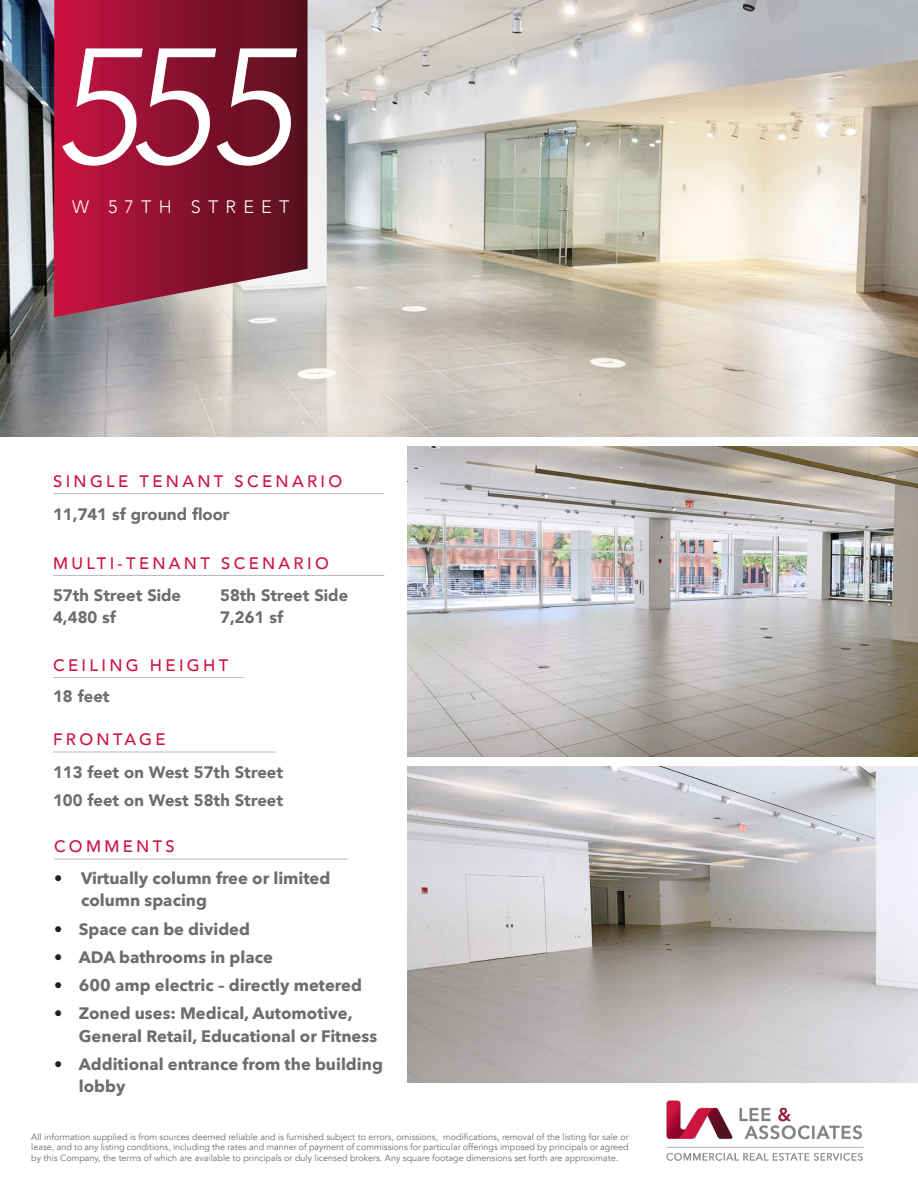
<style>
.page{position:relative;width:918px;height:1188px;background:#fff}
.page>*{position:absolute;margin:0;border:0;box-sizing:border-box;transform-origin:0 0}
.t1{font:italic 300 162.9px "Avenir";color:#fff}
.t2{font:300 18px "Avenir";letter-spacing:.4em;color:#fff}
.t3{font:700 16.5px/22px "Avenir Next";color:#6c6d70}
.t4{font:900 16.5px/22px "Avenir";color:#6c6d70}
.t5{font:500 16.5px "Avenir";letter-spacing:.2em;color:#cd1141}
.t6{font:9px/10.5px "Avenir";color:#6c6d70;text-align:justify}
.s1{color:#231f20}
</style>
<div class="page">
<img style="left:0;top:0;width:918px;height:436px">
<img style="left:666px;top:1100px;width:198px;height:61px">
<hr style="left:53px;top:493px;width:331px;height:1px;background:#b8b9bc">
<hr style="left:54px;top:859px;width:293px;height:1px;background:#b8b9bc">
<hr style="left:53px;top:677px;width:191px;height:1px;background:#b8b9bc">
<hr style="left:53px;top:752px;width:223px;height:1px;background:#b8b9bc">
<img style="left:407px;top:446px;width:511px;height:311px">
<img style="left:407px;top:767px;width:511px;height:315px">
<hr style="left:53px;top:575px;width:331px;height:1px;background:#b8b9bc">
<svg style="left:54px;top:0;width:254px;height:317px;background:#921f3b"></svg>
<p class="t1" style="left:53px;top:11px;width:241px">555</p>
<p class="t2" style="left:72px;top:196px;width:219px">W 57TH STREET</p>
<p class="t5" style="left:53px;top:467px;width:291px">SINGLE TENANT SCENARIO</p>
<p class="t4" style="left:53px;top:503px;width:178px">11,741 sf ground floor</p>
<p class="t5" style="left:53px;top:549px;width:277px">MULTI-TENANT SCENARIO</p>
<p class="t4" style="left:220px;top:584px;width:129px">58th Street Side<br>7,261 sf</p>
<p class="t4" style="left:53px;top:584px;width:129px">57th Street Side<br>4,480 sf</p>
<p class="t5" style="left:53px;top:651px;width:177px">CEILING HEIGHT</p>
<p class="t4" style="left:53px;top:685px;width:58px">18 feet</p>
<p class="t5" style="left:53px;top:725px;width:114px">FRONTAGE</p>
<p class="t4" style="left:53px;top:761px;width:232px">113 feet on West 57th Street</p>
<p class="t4" style="left:53px;top:789px;width:232px">100 feet on West 58th Street</p>
<p class="t5" style="left:54px;top:832px;width:122px">COMMENTS</p>
<p class="t3" style="left:81px;top:867px;width:251px;text-indent:-27px"><span class="s1">•</span> Virtually column free or limited column spacing</p>
<p class="t3" style="left:54px;top:917px;width:198px"><span class="s1">•</span> Space can be divided</p>
<p class="t3" style="left:54px;top:946px;width:221px"><span class="s1">•</span> ADA bathrooms in place</p>
<p class="t3" style="left:54px;top:974px;width:310px"><span class="s1">•</span> 600 amp electric – directly metered</p>
<p class="t3" style="left:79px;top:1002px;width:300px;text-indent:-25px"><span class="s1">•</span> Zoned uses: Medical, Automotive,<br>General Retail, Educational or Fitness</p>
<p class="t3" style="left:79px;top:1053px;width:306px;text-indent:-25px"><span class="s1">•</span> Additional entrance from the building lobby</p>
<p class="t6" style="left:31px;top:1131px;width:599px">All information supplied is from sources deemed reliable and is furnished subject to errors, omissions, modifications, removal of the listing for sale or lease, and to any listing conditions, including the rates and manner of payment of commissions for particular offerings imposed by principals or agreed by this Company, the terms of which are available to principals or duly licensed brokers. Any square footage dimensions set forth are approximate.</p>
</div>
